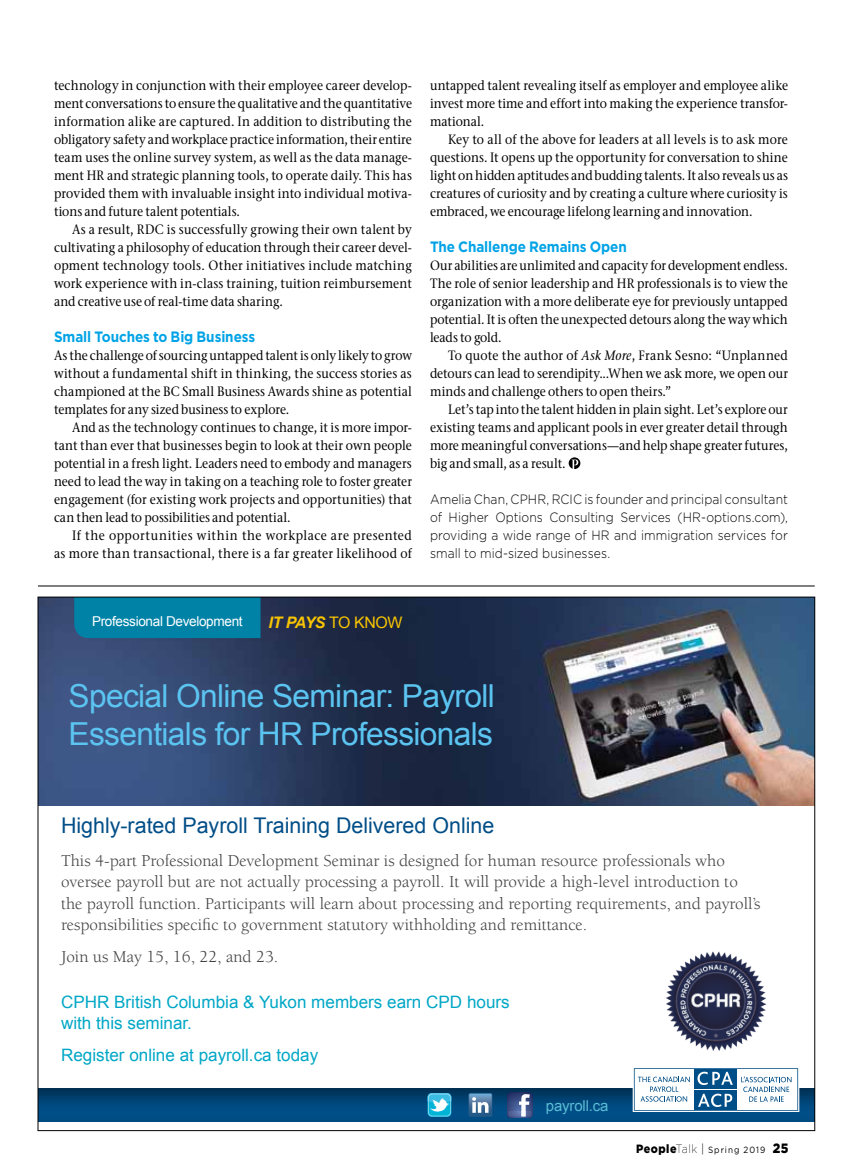
<style>
.page{position:relative;width:851px;height:1175px;background:#fff}
.page>*{position:absolute;margin:0;border:0;box-sizing:border-box;transform-origin:0 0}
.t1{font:31.65px/38px "Arial";letter-spacing:-.02em;color:#5bc4f0}
.t2{font:21.6px "Arial";color:#004e87}
.t3{font:17.1px/21.6px "Berkeley";color:#414141}
.t4{font:17.1px/20.4px "Arial";color:#00a7c6}
.t5{font:italic 700 15.9px "Arial";letter-spacing:-.06em;color:#f9c500}
.t6{font:700 15px "Gotham";letter-spacing:-.01em;color:#00a3e6;scale:.9 1}
.t7{font:15px "Arial";letter-spacing:-.01em;color:#5abcd5}
.t8{font:500 13.5px/18px "Stone Serif ITC";letter-spacing:.005em;color:#000;text-align:justify;scale:.9 1}
.t9{font:300 13.5px/18px "Gotham";color:#000;text-align:justify;scale:.9 1}
.t10{font:500 13.5px/18px "Stone Serif ITC";letter-spacing:.035em;color:#000;text-align:right;scale:.9 1}
.t11{font:13.5px "Arial";letter-spacing:-.025em;color:#fff}
.t12{font:9px "Gotham";letter-spacing:.125em;color:#000;scale:.9 1}
.s1{font-style:italic}
.s2{font-weight:400;font-style:normal}
.s3{font-weight:900;font-size:12px}
.s4{font-weight:200;font-size:12px}
.s5{font-weight:300;font-size:12px}
.s6{font-weight:900;font-size:13.5px}
</style>
<div class="page">
<svg style="left:568px;top:457px;width:12px;height:12px"></svg>
<svg style="left:571px;top:459px;width:7px;height:10px"></svg>
<hr style="left:38px;top:585px;width:776px;height:1px;background:#000">
<img style="left:40px;top:598px;width:773px;height:207px">
<div style="left:74px;top:598px;width:186px;height:40px;background:#0082a7"></div>
<div style="left:38px;top:1087px;width:776px;height:35px;background:#000;opacity:.45"></div>
<svg style="left:632px;top:1068px;width:167px;height:44px"></svg>
<svg style="left:634px;top:1068px;width:164px;height:42px"></svg>
<svg style="left:427px;top:1093px;width:24px;height:23px"></svg>
<svg style="left:468px;top:1092px;width:24px;height:24px"></svg>
<img style="left:666px;top:951px;width:100px;height:100px">
<svg style="left:507px;top:1092px;width:25px;height:25px"></svg>
<p class="t8" style="left:54px;top:76px;width:399px">technology in conjunction with their employee career develop&shy;ment conversations to ensure the qualitative and the quantitative information alike are captured. In addition to distributing the obligatory safety and workplace practice information, their entire team uses the online survey system, as well as the data manage&shy;ment HR and strategic planning tools, to operate daily. This has provided them with invaluable insight into individual motiva&shy;tions and future talent potentials.</p>
<p class="t8" style="left:54px;top:220px;width:399px;text-indent:18px">As a result, RDC is successfully growing their own talent by cultivating a philosophy of education through their career devel&shy;opment technology tools. Other initiatives include matching work experience with in-class training, tuition reimbursement and creative use of real-time data sharing.</p>
<p class="t6" style="left:54px;top:327px;width:225px">Small Touches to Big Business</p>
<p class="t8" style="left:54px;top:346px;width:399px">As the challenge of sourcing untapped talent is only likely to grow without a fundamental shift in thinking, the success stories as championed at the BC Small Business Awards shine as potential templates for any sized business to explore.</p>
<p class="t8" style="left:54px;top:418px;width:399px;text-indent:18px">And as the technology continues to change, it is more impor&shy;tant than ever that businesses begin to look at their own people potential in a fresh light. Leaders need to embody and managers need to lead the way in taking on a teaching role to foster greater engagement (for existing work projects and opportunities) that can then lead to possibilities and potential.</p>
<p class="t10" style="left:54px;top:526px;width:399px">If the opportunities within the workplace are presented<br>as more than transactional, there is a far greater likelihood of</p>
<p class="t8" style="left:430px;top:76px;width:399px">untapped talent revealing itself as employer and employee alike invest more time and effort into making the experience transfor&shy;mational.</p>
<p class="t8" style="left:430px;top:130px;width:399px;text-indent:18px">Key to all of the above for leaders at all levels is to ask more questions. It opens up the opportunity for conversation to shine light on hidden aptitudes and budding talents. It also reveals us as creatures of curiosity and by creating a culture where curiosity is embraced, we encourage lifelong learning and innovation.</p>
<p class="t6" style="left:430px;top:237px;width:220px">The Challenge Remains Open</p>
<p class="t8" style="left:430px;top:256px;width:399px">Our abilities are unlimited and capacity for development endless.<br>The role of senior leadership and HR professionals is to view the organization with a more deliberate eye for previously untapped potential. It is often the unexpected detours along the way which leads to gold.</p>
<p class="t8" style="left:430px;top:346px;width:399px;text-indent:18px">To quote the author of <span class="s1">Ask More</span>, Frank Sesno: “Unplanned detours can lead to serendipity...When we ask more, we open our minds and challenge others to open theirs.”</p>
<p class="t8" style="left:430px;top:400px;width:399px;text-indent:18px">Let’s tap into the talent hidden in plain sight. Let’s explore our existing teams and applicant pools in ever greater detail through more meaningful conversations—and help shape greater futures, big and small, as a result.</p>
<p class="t9" style="left:430px;top:490px;width:399px">Amelia Chan, CPHR, RCIC is founder and principal consultant of Higher Options Consulting Services (HR-options.com), providing a wide range of HR and immigration services for small to mid-sized businesses.</p>
<p class="t11" style="left:92px;top:614px;width:152px">Professional Development</p>
<p class="t5" style="left:268px;top:613px;width:136px">IT PAYS <span class="s2">TO KNOW</span></p>
<h1 class="t1" style="left:69px;top:676px;width:428px">Special Online Seminar: Payroll<br>Essentials for HR Professionals</h1>
<h2 class="t2" style="left:61px;top:813px;width:435px">Highly-rated Payroll Training Delivered Online</h2>
<p class="t3" style="left:61px;top:849px;width:700px">This 4-part Professional Development Seminar is designed for human resource professionals who oversee payroll but are not actually processing a payroll. It will provide a high-level introduction to the payroll function. Participants will learn about processing and reporting requirements, and payroll’s responsibilities specific to government statutory withholding and remittance.</p>
<p class="t3" style="left:61px;top:946px;width:219px">Join us May 15, 16, 22, and 23.</p>
<p class="t4" style="left:61px;top:992px;width:450px">CPHR British Columbia &amp; Yukon members earn CPD hours with this seminar.</p>
<p class="t4" style="left:61px;top:1044px;width:259px">Register online at payroll.ca today</p>
<p class="t7" style="left:546px;top:1096px;width:64px">payroll.ca</p>
<p class="t12" style="left:636px;top:1143px;width:171px"><span class="s3">People</span><span class="s4">Talk</span> <span class="s5">|</span> Spring 2019 <span class="s6">25</span></p>
</div>
